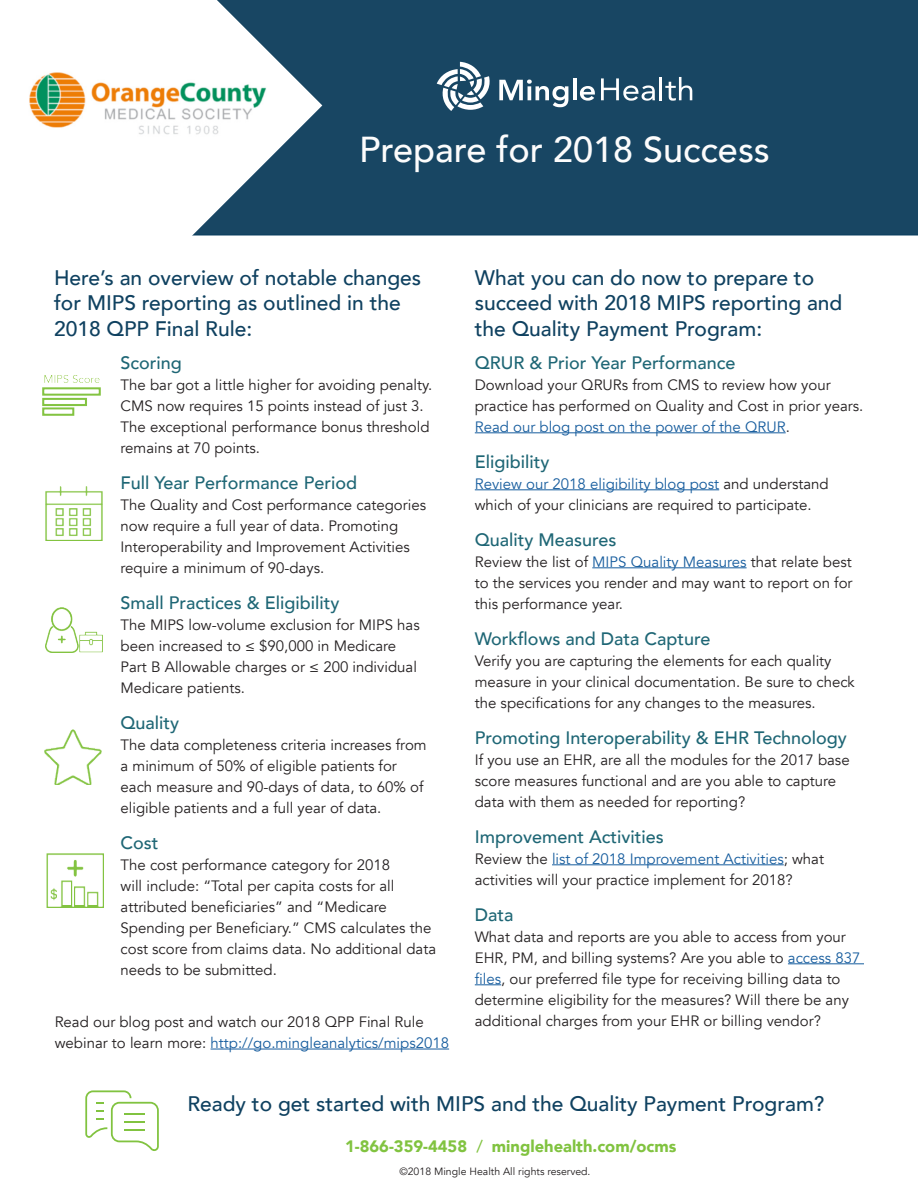
<style>
.page{position:relative;width:918px;height:1188px;background:#fff}
.page>*{position:absolute;margin:0;border:0;box-sizing:border-box;transform-origin:0 0}
.t1{font:500 36px "Avenir";color:#fcfcfc}
.Headline_2{font:500 21px/25.2px "Avenir";color:#0f4160}
.body_copy{font:500 18px "Avenir";color:#1e6675}
.Headline_2-2{font:900 16.5px "Avenir";color:#81c340}
.body_copy-2{font:15px/21px "Avenir";color:#231f20}
.body_copy-3{font:10.5px "Avenir";color:#231f20}
.s1{color:#175d9e}
.s2{font-weight:500}
</style>
<div class="page">
<hr style="left:475px;top:432px;width:311px;height:1px;background:#175d9e">
<hr style="left:475px;top:489px;width:244px;height:1px;background:#175d9e">
<hr style="left:592px;top:567px;width:155px;height:1px;background:#175d9e">
<hr style="left:552px;top:864px;width:232px;height:1px;background:#175d9e">
<hr style="left:788px;top:963px;width:76px;height:1px;background:#175d9e">
<svg style="left:475px;top:984px;width:26px;height:1px"></svg>
<div style="left:322px;top:0;width:596px;height:236px;background:#184663"></div>
<svg style="left:85px;top:1090px;width:74px;height:61px"></svg>
<svg style="left:192px;top:0;width:130px;height:236px;fill:#184663"></svg>
<svg style="left:499px;top:80px;width:69px;height:27px"></svg>
<hr style="left:573px;top:78px;width:3px;height:22px;background:#fff">
<svg style="left:580px;top:86px;width:15px;height:15px"></svg>
<svg style="left:601px;top:78px;width:54px;height:23px"></svg>
<hr style="left:660px;top:77px;width:2px;height:23px;background:#fff">
<svg style="left:665px;top:77px;width:27px;height:24px"></svg>
<svg style="left:437px;top:62px;width:53px;height:49px"></svg>
<img style="left:45px;top:486px;width:57px;height:55px">
<img style="left:45px;top:729px;width:57px;height:56px">
<img style="left:47px;top:854px;width:57px;height:54px">
<hr style="left:211px;top:1049px;width:238px;height:1px;background:#175d9e">
<img style="left:46px;top:608px;width:57px;height:45px">
<img style="left:42px;top:375px;width:58px;height:41px">
<img style="left:29px;top:61px;width:245px;height:89px">
<p class="t1" style="left:359px;top:118px;width:412px">Prepare for 2018 Success</p>
<p class="Headline_2" style="left:54px;top:264px;width:369px">Here’s an overview of notable changes for MIPS reporting as outlined in the<br>2018 QPP Final Rule:</p>
<p class="body_copy" style="left:121px;top:347px;width:63px">Scoring</p>
<p class="body_copy-2" style="left:121px;top:374px;width:313px">The bar got a little higher for avoiding penalty.<br>CMS now requires 15 points instead of just 3.<br>The exceptional performance bonus threshold remains at 70 points.</p>
<p class="body_copy" style="left:121px;top:467px;width:238px">Full Year Performance Period</p>
<p class="body_copy-2" style="left:121px;top:494px;width:307px">The Quality and Cost performance categories now require a full year of data. Promoting Interoperability and Improvement Activities require a minimum of 90-days.</p>
<p class="body_copy" style="left:121px;top:587px;width:220px">Small Practices &amp; Eligibility</p>
<p class="body_copy-2" style="left:121px;top:614px;width:301px">The MIPS low-volume exclusion for MIPS has been increased to ≤ $90,000 in Medicare Part B Allowable charges or ≤ 200 individual Medicare patients.</p>
<p class="body_copy" style="left:121px;top:707px;width:60px">Quality</p>
<p class="body_copy-2" style="left:121px;top:734px;width:308px">The data completeness criteria increases from a minimum of 50% of eligible patients for each measure and 90-days of data, to 60% of eligible patients and a full year of data.</p>
<p class="body_copy" style="left:121px;top:827px;width:40px">Cost</p>
<p class="body_copy-2" style="left:121px;top:854px;width:317px">The cost performance category for 2018<br>will include: “Total per capita costs for all attributed beneficiaries” and “Medicare Spending per Beneficiary.” CMS calculates the cost score from claims data. No additional data needs to be submitted.</p>
<p class="body_copy-2" style="left:55px;top:1012px;width:396px">Read our blog post and watch our 2018 QPP Final Rule webinar to learn more: <span class="s1">http://go.mingleanalytics/mips2018</span></p>
<p class="Headline_2" style="left:475px;top:264px;width:369px">What you can do now to prepare to succeed with 2018 MIPS reporting and the Quality Payment Program:</p>
<p class="body_copy" style="left:475px;top:347px;width:262px">QRUR &amp; Prior Year Performance</p>
<p class="body_copy-2" style="left:475px;top:374px;width:390px">Download your QRURs from CMS to review how your practice has performed on Quality and Cost in prior years.<br><span class="s1">Read our blog post on the power of the QRUR</span>.</p>
<p class="body_copy" style="left:475px;top:446px;width:76px">Eligibility</p>
<p class="body_copy-2" style="left:475px;top:473px;width:355px"><span class="s1">Review our 2018 eligibility blog post</span> and understand which of your clinicians are required to participate.</p>
<p class="body_copy" style="left:475px;top:524px;width:143px">Quality Measures</p>
<p class="body_copy-2" style="left:475px;top:551px;width:379px;text-align:justify">Review the list of <span class="s1">MIPS Quality Measures</span> that relate best to the services you render and may want to report on for this performance year.</p>
<p class="body_copy" style="left:475px;top:623px;width:237px">Workflows and Data Capture</p>
<p class="body_copy-2" style="left:475px;top:650px;width:382px">Verify you are capturing the elements for each quality measure in your clinical documentation. Be sure to check the specifications for any changes to the measures.</p>
<p class="body_copy" style="left:475px;top:722px;width:374px">Promoting Interoperability &amp; EHR Technology</p>
<p class="body_copy-2" style="left:475px;top:749px;width:376px">If you use an EHR, are all the modules for the 2017 base score measures functional and are you able to capture data with them as needed for reporting?</p>
<p class="body_copy" style="left:475px;top:821px;width:191px">Improvement Activities</p>
<p class="body_copy-2" style="left:475px;top:848px;width:351px">Review the <span class="s1">list of 2018 Improvement Activities</span>; what activities will your practice implement for 2018?</p>
<p class="body_copy" style="left:475px;top:899px;width:40px">Data</p>
<p class="body_copy-2" style="left:475px;top:926px;width:387px">What data and reports are you able to access from your EHR, PM, and billing systems? Are you able to <span class="s1">access 837 files</span>, our preferred file type for receiving billing data to determine eligibility for the measures? Will there be any additional charges from your EHR or billing vendor?</p>
<p class="Headline_2" style="left:187px;top:1090px;width:639px">Ready to get started with MIPS and the Quality Payment Program?</p>
<p class="Headline_2-2" style="left:345px;top:1132px;width:333px">1-866-359-4458 <span class="s2">/</span> minglehealth.com/ocms</p>
<p class="body_copy-3" style="left:399px;top:1165px;width:193px">©2018 Mingle Health All rights reserved.</p>
</div>
